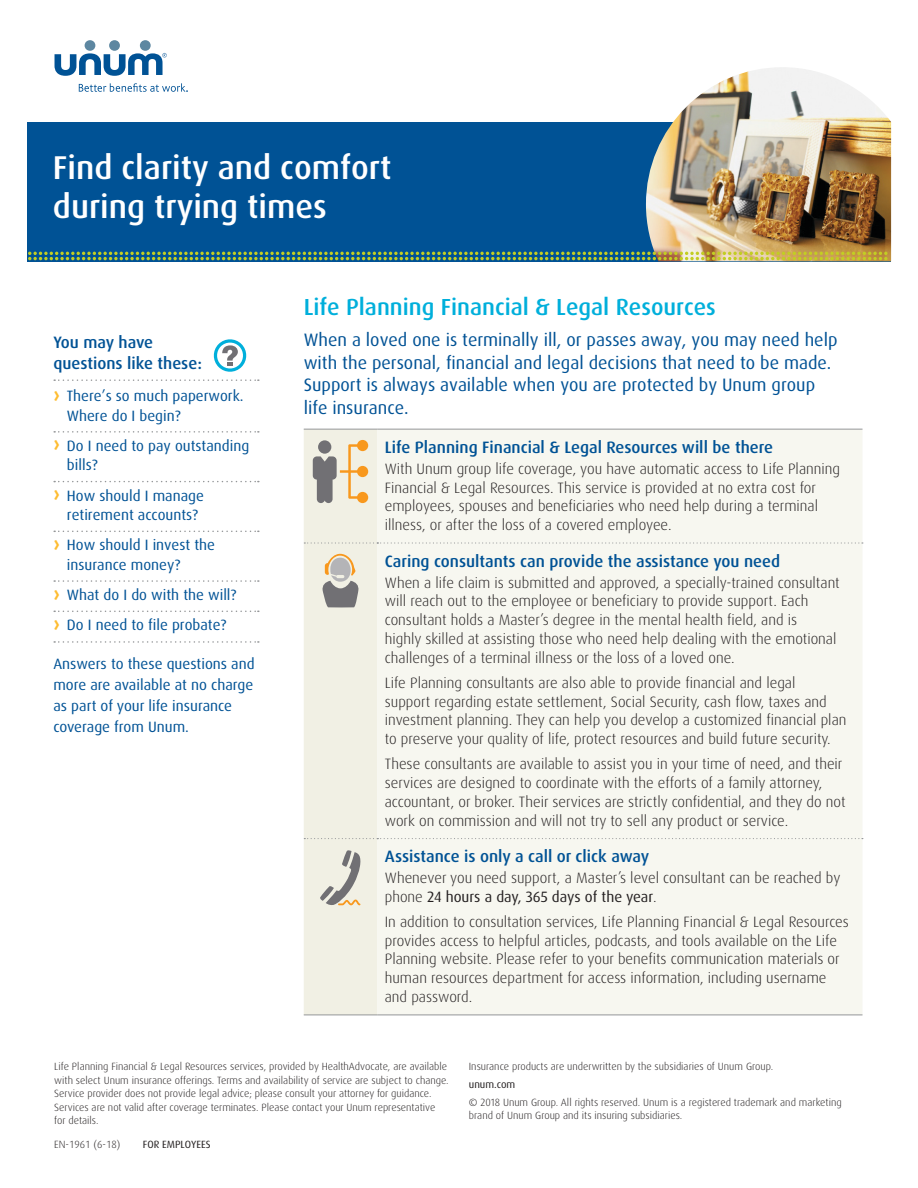
<style>
.page{position:relative;width:918px;height:1188px;background:#fff}
.page>*{position:absolute;margin:0;border:0;box-sizing:border-box;transform-origin:0 0}
.t1{font:500 33px/39px "Dax";color:#fff}
.t2{font:500 23.25px "Dax";color:#00afdb}
.t3{font:18px/22.5px "Dax";color:#005295}
.t4{font:500 16.5px/21px "Dax Pro";color:#005295}
.t5{font:300 15px/18.8px "Dax Pro";color:#231f20}
.t6{font:15px/19.5px "Dax";color:#005295}
.t7{font:15px/21px "Dax Pro";color:#005295}
.t8{font:300 10.5px/13.5px "Dax Pro";color:#231f20}
.t9{font:300 10.5px "Dax";color:#231f20}
.t10{font:10.5px "Dax";color:#231f20}
.t11{font:10.5px "Dax Pro";color:#231f20}
.s1{font-family:"Dax Pro";font-weight:700;font-size:21px;color:#febc30}
.s2{font-weight:400}
</style>
<div class="page">
<div style="left:27px;top:122px;width:864px;height:139px;background:#005295"></div>
<img style="left:646px;top:67px;width:245px;height:194px">
<div style="left:85px;top:40px;width:10px;height:11px;background:#5d87a1;border-radius:50%"></div>
<div style="left:109px;top:40px;width:11px;height:11px;background:#5d87a1;border-radius:50%"></div>
<div style="left:140px;top:40px;width:11px;height:11px;background:#5d87a1;border-radius:50%"></div>
<svg style="left:55px;top:53px;width:112px;height:23px"></svg>
<svg style="left:79px;top:83px;width:109px;height:9px"></svg>
<svg style="left:28px;top:252px;width:860px;height:8px"></svg>
<hr style="left:304px;top:1015px;width:73px;height:1px;background:#949698">
<hr style="left:377px;top:1015px;width:485px;height:1px;background:#949698">
<svg style="left:304px;top:429px;width:559px;height:586px"></svg>
<svg style="left:54px;top:379px;width:205px;height:2px"></svg>
<svg style="left:54px;top:431px;width:205px;height:2px"></svg>
<svg style="left:54px;top:481px;width:205px;height:1px"></svg>
<svg style="left:54px;top:531px;width:205px;height:1px"></svg>
<svg style="left:54px;top:580px;width:205px;height:2px"></svg>
<svg style="left:54px;top:611px;width:205px;height:1px"></svg>
<svg style="left:54px;top:641px;width:205px;height:2px"></svg>
<svg style="left:214px;top:339px;width:32px;height:33px"></svg>
<h1 class="t1" style="left:53px;top:148px;width:340px">Find clarity and comfort during trying times</h1>
<p class="t4" style="left:53px;top:332px;width:150px">You may have questions like these:</p>
<p class="t6" style="left:67px;top:386px;width:178px;text-indent:-14px"><span class="s1">›</span> There’s so much paperwork.<br>Where do I begin?</p>
<p class="t6" style="left:67px;top:436px;width:184px;text-indent:-14px"><span class="s1">›</span> Do I need to pay outstanding bills?</p>
<p class="t6" style="left:53px;top:486px;width:152px;text-align:center"><span class="s1">›</span> How should I manage retirement accounts?</p>
<p class="t6" style="left:67px;top:536px;width:150px;text-indent:-14px"><span class="s1">›</span> How should I invest the insurance money?</p>
<p class="t6" style="left:53px;top:580px;width:185px;line-height:30.3px"><span class="s1">›</span> What do I do with the will? <span class="s1">›</span> Do I need to file probate?</p>
<p class="t7" style="left:53px;top:654px;width:203px">Answers to these questions and more are available at no charge as part of your life insurance coverage from Unum.</p>
<h2 class="t2" style="left:304px;top:294px;width:414px">Life Planning Financial &amp; Legal Resources</h2>
<p class="t3" style="left:304px;top:329px;width:535px">When a loved one is terminally ill, or passes away, you may need help with the personal, financial and legal decisions that need to be made.<br>Support is always available when you are protected by Unum group life insurance.</p>
<p class="t4" style="left:385px;top:437px;width:390px">Life Planning Financial &amp; Legal Resources will be there</p>
<p class="t5" style="left:385px;top:459px;width:457px">With Unum group life coverage, you have automatic access to Life Planning Financial &amp; Legal Resources. This service is provided at no extra cost for employees, spouses and beneficiaries who need help during a terminal illness, or after the loss of a covered employee.</p>
<p class="t4" style="left:385px;top:551px;width:397px">Caring consultants can provide the assistance you need</p>
<p class="t5" style="left:385px;top:573px;width:456px">When a life claim is submitted and approved, a specially-trained consultant will reach out to the employee or beneficiary to provide support. Each consultant holds a Master’s degree in the mental health field, and is<br>highly skilled at assisting those who need help dealing with the emotional challenges of a terminal illness or the loss of a loved one.</p>
<p class="t5" style="left:385px;top:673px;width:463px">Life Planning consultants are also able to provide financial and legal<br>support regarding estate settlement, Social Security, cash flow, taxes and investment planning. They can help you develop a customized financial plan to preserve your quality of life, protect resources and build future security.</p>
<p class="t5" style="left:385px;top:755px;width:462px">These consultants are available to assist you in your time of need, and their services are designed to coordinate with the efforts of a family attorney, accountant, or broker. Their services are strictly confidential, and they do not work on commission and will not try to sell any product or service.</p>
<p class="t4" style="left:385px;top:846px;width:266px">Assistance is only a call or click away</p>
<p class="t5" style="left:385px;top:868px;width:457px">Whenever you need support, a Master’s level consultant can be reached by phone <span class="s2">24 hours a day, 365 days of the year</span>.</p>
<p class="t5" style="left:385px;top:912px;width:466px">In addition to consultation services, Life Planning Financial &amp; Legal Resources provides access to helpful articles, podcasts, and tools available on the Life Planning website. Please refer to your benefits communication materials or human resources department for access information, including username and password.</p>
<p class="t8" style="left:54px;top:1060px;width:396px">Life Planning Financial &amp; Legal Resources services, provided by HealthAdvocate, are available with select Unum insurance offerings. Terms and availability of service are subject to change.<br>Service provider does not provide legal advice; please consult your attorney for guidance.<br>Services are not valid after coverage terminates. Please contact your Unum representative for details.</p>
<p class="t8" style="left:469px;top:1060px;width:306px">Insurance products are underwritten by the subsidiaries of Unum Group.</p>
<p class="t11" style="left:469px;top:1078px;width:48px">unum.com</p>
<p class="t8" style="left:469px;top:1096px;width:374px">© 2018 Unum Group. All rights reserved. Unum is a registered trademark and marketing brand of Unum Group and its insuring subsidiaries.</p>
<p class="t9" style="left:54px;top:1138px;width:68px">EN-1961 (6-18)</p>
<p class="t10" style="left:143px;top:1138px;width:69px">FOR EMPLOYEES</p>
</div>
